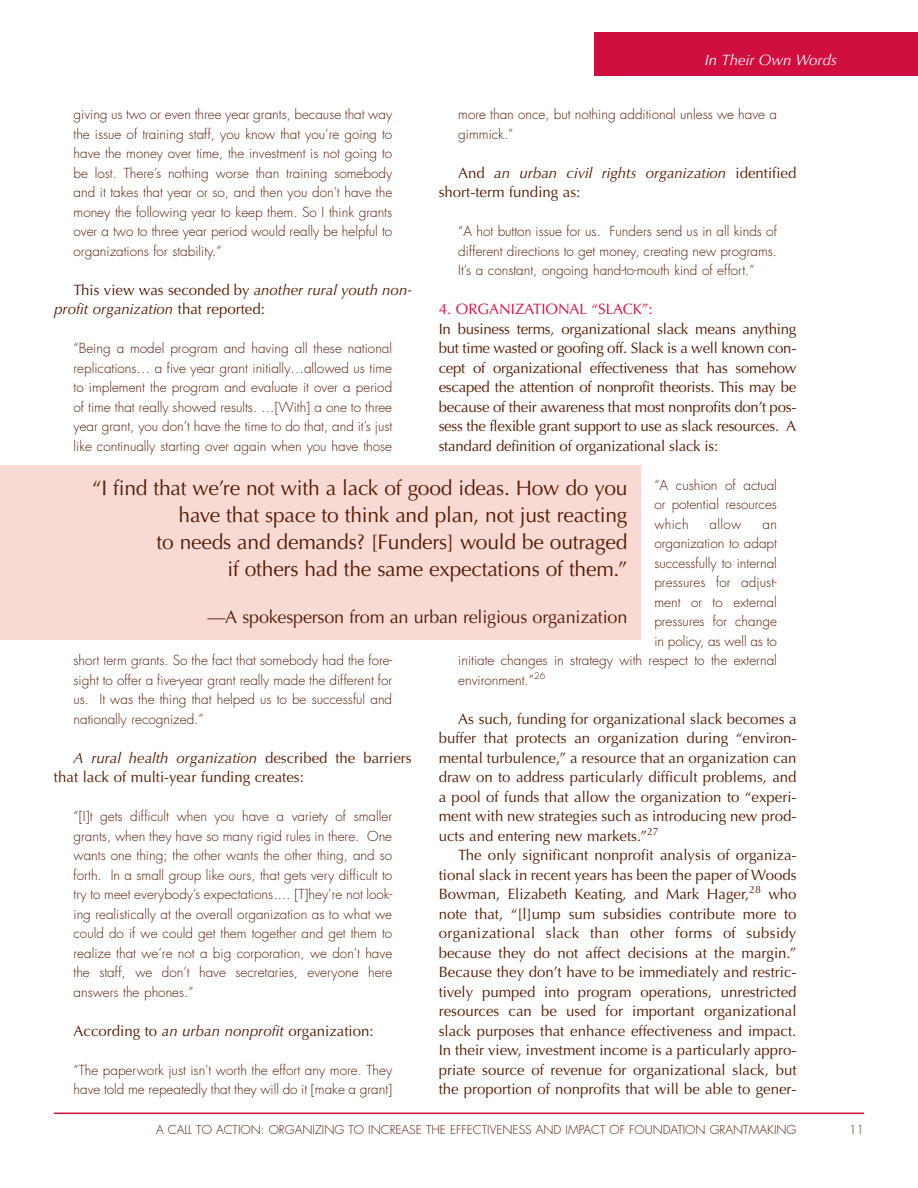
<style>
.page{position:relative;width:918px;height:1188px;background:#fff}
.page>*{position:absolute;margin:0;border:0;box-sizing:border-box;transform-origin:0 0}
.t1{font:21px/27px "Optima";letter-spacing:-.01em;color:#581c00;text-align:right}
.t2{font:18px "Optima";letter-spacing:-.01em;color:#581c00}
.t3{font:15px/19.5px "Optima";color:#581c00;text-align:justify}
.t4{font:italic 15px/19.5px "Optima";color:#581c00}
.t5{font:15px "Optima";color:#d10e40}
.t6{font:italic 15px "Optima";color:#fff}
.t7{font:300 13.5px/19.5px "Futura";color:#581c00;text-align:justify}
.t8{font:300 12px "Futura";color:#581c00}
.s1{font-style:normal}
.s2{font-style:italic}
</style>
<div class="page">
<hr style="left:54px;top:1113px;width:810px;height:1px;background:#d10e40">
<div style="left:594px;top:32px;width:324px;height:43px;background:#d10e40"></div>
<div style="left:0;top:465px;width:641px;height:175px;background:#f8d9d4"></div>
<p class="t6" style="left:705px;top:54px;width:134px">In Their Own Words</p>
<p class="t7" style="left:74px;top:106px;width:320px">giving us two or even three year grants, because that way the issue of training staff, you know that you’re going to have the money over time, the investment is not going to be lost. There’s nothing worse than training somebody and it takes that year or so, and then you don’t have the money the following year to keep them. So I think grants over a two to three year period would really be helpful to organizations for stability.”</p>
<p class="t4" style="left:54px;top:281px;width:359px;text-indent:20px"><span class="s1">This view was seconded by</span> another rural youth non&shy;profit organization <span class="s1">that reported:</span></p>
<p class="t7" style="left:74px;top:340px;width:320px">“Being a model program and having all these national replications… a five year grant initially…allowed us time to implement the program and evaluate it over a period of time that really showed results. …[With] a one to three year grant, you don’t have the time to do that, and it’s just like continually starting over again when you have those</p>
<p class="t7" style="left:458px;top:106px;width:320px">more than once, but nothing additional unless we have a gimmick.”</p>
<p class="t3" style="left:439px;top:164px;width:359px;text-indent:20px">And <span class="s2">an urban civil rights organization</span> identified short-term funding as:</p>
<p class="t7" style="left:458px;top:223px;width:320px">“A hot button issue for us. Funders send us in all kinds of different directions to get money, creating new programs.<br>It’s a constant, ongoing hand-to-mouth kind of effort.”</p>
<p class="t5" style="left:439px;top:303px;width:216px">4. ORGANIZATIONAL “SLACK”:</p>
<p class="t3" style="left:439px;top:320px;width:359px">In business terms, organizational slack means anything but time wasted or goofing off. Slack is a well known con&shy;cept of organizational effectiveness that has somehow escaped the attention of nonprofit theorists. This may be because of their awareness that most nonprofits don’t pos&shy;sess the flexible grant support to use as slack resources. A standard definition of organizational slack is:</p>
<p class="t7" style="left:654px;top:476px;width:124px">“A cushion of actual or potential resources which</p>
<h1 class="t1" style="left:92px;top:477px;width:537px">“I find that we’re not with a lack of good ideas. How do you have that space to think and plan, not just reacting<br>to needs and demands? [Funders] would be outraged<br>if others had the same expectations of them.”</h1>
<h2 class="t2" style="left:208px;top:609px;width:421px">—A spokesperson from an urban religious organization</h2>
<p class="t7" style="left:710px;top:515px;width:33px">allow</p>
<p class="t7" style="left:762px;top:515px;width:16px">an</p>
<p class="t7" style="left:654px;top:535px;width:124px">organization to adapt</p>
<p class="t7" style="left:654px;top:554px;width:124px">successfully to internal</p>
<p class="t7" style="left:654px;top:574px;width:124px">pressures for adjust-</p>
<p class="t7" style="left:654px;top:593px;width:124px">ment or to external</p>
<p class="t7" style="left:654px;top:613px;width:124px">pressures for change</p>
<p class="t7" style="left:654px;top:632px;width:124px">in policy, as well as to</p>
<p class="t7" style="left:458px;top:652px;width:320px">initiate changes in strategy with respect to the external</p>
<p class="t7" style="left:458px;top:671px;width:88px">environment.”<sup>26</sup></p>
<p class="t3" style="left:439px;top:710px;width:359px;text-indent:20px">As such, funding for organizational slack becomes a buffer that protects an organization during “environ&shy;mental turbulence,” a resource that an organization can draw on to address particularly difficult problems, and a pool of funds that allow the organization to “experi&shy;ment with new strategies such as introducing new prod&shy;ucts and entering new markets.”<sup>27</sup></p>
<p class="t3" style="left:439px;top:847px;width:359px;text-indent:20px">The only significant nonprofit analysis of organiza&shy;tional slack in recent years has been the paper of Woods Bowman, Elizabeth Keating, and Mark Hager,<sup>28</sup> who note that, “[l]ump sum subsidies contribute more to organizational slack than other forms of subsidy because they do not affect decisions at the margin.” Because they don’t have to be immediately and restric&shy;tively pumped into program operations, unrestricted resources can be used for important organizational slack purposes that enhance effectiveness and impact.<br>In their view, investment income is a particularly appro&shy;priate source of revenue for organizational slack, but the proportion of nonprofits that will be able to gener-</p>
<p class="t8" style="left:156px;top:1124px;width:642px">A CALL TO ACTION: ORGANIZING TO INCREASE THE EFFECTIVENESS AND IMPACT OF FOUNDATION GRANTMAKING</p>
<p class="t8" style="left:849px;top:1124px;width:16px">11</p>
<p class="t7" style="left:74px;top:652px;width:320px">short term grants. So the fact that somebody had the fore&shy;sight to offer a five-year grant really made the different for us. It was the thing that helped us to be successful and nationally recognized.”</p>
<p class="t3" style="left:54px;top:749px;width:359px;text-indent:20px"><span class="s2">A rural health organization</span> described the barriers that lack of multi-year funding creates:</p>
<p class="t7" style="left:74px;top:808px;width:320px">“[I]t gets difficult when you have a variety of smaller grants, when they have so many rigid rules in there. One wants one thing; the other wants the other thing, and so forth. In a small group like ours, that gets very difficult to try to meet everybody’s expectations…. [T]hey’re not look&shy;ing realistically at the overall organization as to what we could do if we could get them together and get them to realize that we’re not a big corporation, we don’t have the staff, we don’t have secretaries, everyone here answers the phones.”</p>
<p class="t3" style="left:74px;top:1022px;width:301px">According to <span class="s2">an urban nonprofit</span> organization:</p>
<p class="t7" style="left:74px;top:1061px;width:320px">“The paperwork just isn’t worth the effort any more. They have told me repeatedly that they will do it [make a grant]</p>
</div>
